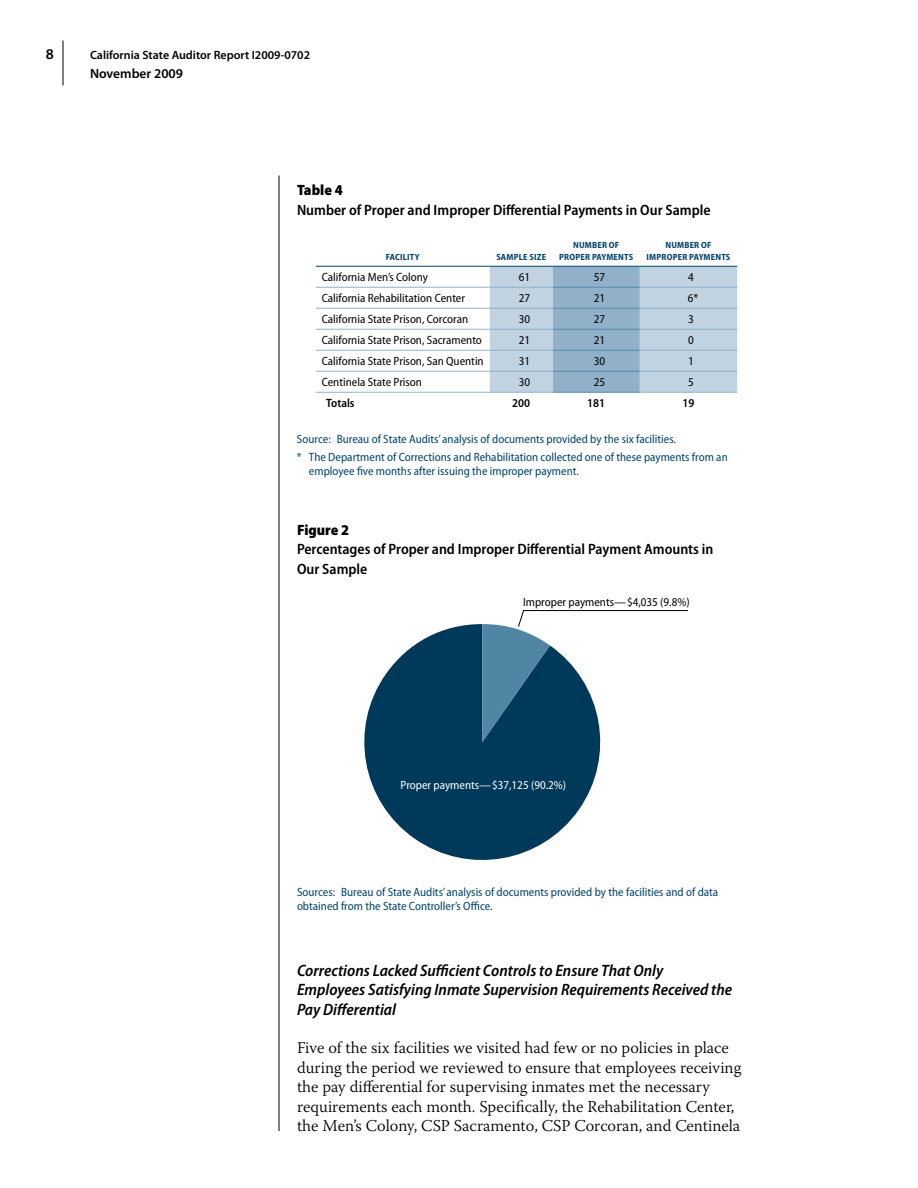
<style>
.page{position:relative;width:918px;height:1188px;background:#fff}
.page>*{position:absolute;margin:0;border:0;box-sizing:border-box;transform-origin:0 0}
.t1{font:300 16.5px/19.5px "Warnock Pro";color:#000}
.t2{font:italic 600 semi-condensed 16.5px/19.5px "Myriad Pro";color:#000}
.t3{font:600 semi-condensed 15px/19.5px "Myriad Pro";color:#000}
.t4{font:900 semi-condensed 15px "Myriad Pro";color:#000}
.t5{font:600 15px "Myriad Pro";color:#000}
.t6{font:600 13.5px "Myriad Pro";color:#000}
.t7{font:semi-condensed 12px/18px "Myriad Pro";color:#00446a}
.t8{font:semi-condensed 12px "Myriad Pro";color:#000}
.t9{font:600 12px "Myriad Pro";color:#000}
.t10{font:semi-condensed 12px "Myriad Pro";color:#fff}
.t11{font:600 semi-condensed 12px "Myriad Pro";color:#000}
.t12{font:700 semi-condensed 9px/12px "Myriad Pro";letter-spacing:.02em;color:#00446a;text-align:center}
</style>
<div class="page">
<hr style="left:279px;top:176px;width:1px;height:955px;background:#000">
<hr style="left:63px;top:40px;width:1px;height:46px;background:#000">
<svg style="left:490px;top:267px;width:247px;height:125px;background:#afc5d8"></svg>
<hr style="left:316px;top:287px;width:174px;height:1px;background:#91b1ca">
<hr style="left:316px;top:308px;width:174px;height:1px;background:#91b1ca">
<hr style="left:316px;top:329px;width:174px;height:1px;background:#91b1ca">
<hr style="left:316px;top:350px;width:174px;height:1px;background:#91b1ca">
<hr style="left:316px;top:371px;width:174px;height:1px;background:#91b1ca">
<hr style="left:316px;top:392px;width:174px;height:1px;background:#91b1ca">
<hr style="left:490px;top:287px;width:63px;height:1px;background:#91b1ca">
<hr style="left:640px;top:287px;width:97px;height:1px;background:#91b1ca">
<hr style="left:490px;top:308px;width:63px;height:1px;background:#91b1ca">
<hr style="left:640px;top:308px;width:97px;height:1px;background:#91b1ca">
<hr style="left:490px;top:329px;width:63px;height:1px;background:#91b1ca">
<hr style="left:640px;top:329px;width:97px;height:1px;background:#91b1ca">
<hr style="left:490px;top:350px;width:63px;height:1px;background:#91b1ca">
<hr style="left:640px;top:350px;width:97px;height:1px;background:#91b1ca">
<hr style="left:490px;top:371px;width:63px;height:1px;background:#91b1ca">
<hr style="left:640px;top:371px;width:97px;height:1px;background:#91b1ca">
<hr style="left:490px;top:392px;width:63px;height:1px;background:#91b1ca">
<hr style="left:640px;top:392px;width:97px;height:1px;background:#91b1ca">
<hr style="left:553px;top:287px;width:87px;height:1px;background:#578bac">
<hr style="left:553px;top:308px;width:87px;height:1px;background:#578bac">
<hr style="left:553px;top:329px;width:87px;height:1px;background:#578bac">
<hr style="left:553px;top:350px;width:87px;height:1px;background:#578bac">
<hr style="left:553px;top:371px;width:87px;height:1px;background:#578bac">
<hr style="left:553px;top:392px;width:87px;height:1px;background:#578bac">
<hr style="left:316px;top:266px;width:174px;height:1px;background:#00446a">
<hr style="left:490px;top:266px;width:63px;height:1px;background:#00446a">
<hr style="left:553px;top:266px;width:87px;height:1px;background:#00446a">
<hr style="left:640px;top:266px;width:97px;height:1px;background:#00446a">
<svg style="left:364px;top:624px;width:237px;height:236px;fill:#00395a"></svg>
<svg style="left:482px;top:610px;width:206px;height:132px"></svg>
<p class="t5" style="left:46px;top:44px;width:10px">8</p>
<p class="t9" style="left:90px;top:47px;width:222px">California State Auditor Report I2009-0702</p>
<p class="t6" style="left:90px;top:65px;width:95px">November 2009</p>
<p class="t4" style="left:297px;top:181px;width:47px">Table 4</p>
<p class="t3" style="left:297px;top:200px;width:415px">Number of Proper and Improper Differential Payments in Our Sample</p>
<p class="t12" style="left:386px;top:251px;width:35px">FACILITY</p>
<p class="t12" style="left:496px;top:251px;width:51px">SAMPLE SIZE</p>
<p class="t12" style="left:559px;top:239px;width:76px">NUMBER OF<br>PROPER PAYMENTS</p>
<p class="t12" style="left:647px;top:239px;width:85px">NUMBER OF<br>IMPROPER PAYMENTS</p>
<p class="t8" style="left:322px;top:271px;width:108px">California Men’s Colony</p>
<p class="t8" style="left:519px;top:271px;width:13px">61</p>
<p class="t8" style="left:594px;top:271px;width:13px">57</p>
<p class="t8" style="left:688px;top:271px;width:7px">4</p>
<p class="t8" style="left:322px;top:292px;width:145px">California Rehabilitation Center</p>
<p class="t8" style="left:519px;top:292px;width:13px">27</p>
<p class="t8" style="left:594px;top:292px;width:13px">21</p>
<p class="t8" style="left:688px;top:292px;width:12px">6*</p>
<p class="t8" style="left:322px;top:313px;width:148px">California State Prison, Corcoran</p>
<p class="t8" style="left:519px;top:313px;width:13px">30</p>
<p class="t8" style="left:594px;top:313px;width:13px">27</p>
<p class="t8" style="left:688px;top:313px;width:7px">3</p>
<p class="t8" style="left:322px;top:334px;width:162px">California State Prison, Sacramento</p>
<p class="t8" style="left:519px;top:334px;width:13px">21</p>
<p class="t8" style="left:594px;top:334px;width:13px">21</p>
<p class="t8" style="left:688px;top:334px;width:7px">0</p>
<p class="t8" style="left:322px;top:355px;width:164px">California State Prison, San Quentin</p>
<p class="t8" style="left:519px;top:355px;width:13px">31</p>
<p class="t8" style="left:594px;top:355px;width:13px">30</p>
<p class="t8" style="left:688px;top:355px;width:7px">1</p>
<p class="t8" style="left:322px;top:376px;width:102px">Centinela State Prison</p>
<p class="t8" style="left:519px;top:376px;width:13px">30</p>
<p class="t8" style="left:594px;top:376px;width:13px">25</p>
<p class="t8" style="left:688px;top:376px;width:7px">5</p>
<p class="t11" style="left:326px;top:397px;width:30px">Totals</p>
<p class="t11" style="left:512px;top:397px;width:19px">200</p>
<p class="t11" style="left:587px;top:397px;width:19px">181</p>
<p class="t11" style="left:683px;top:397px;width:13px">19</p>
<p class="t7" style="left:297px;top:430px;width:432px">Source: Bureau of State Audits’ analysis of documents provided by the six facilities.<br>* The Department of Corrections and Rehabilitation collected one of these payments from an</p>
<p class="t7" style="left:309px;top:462px;width:271px">employee five months after issuing the improper payment.</p>
<p class="t4" style="left:297px;top:521px;width:54px">Figure 2</p>
<p class="t3" style="left:297px;top:540px;width:418px">Percentages of Proper and Improper Differential Payment Amounts in<br>Our Sample</p>
<p class="t8" style="left:523px;top:595px;width:168px">Improper payments—$4,035 (9.8%)</p>
<p class="t10" style="left:401px;top:779px;width:167px">Proper payments—$37,125 (90.2%)</p>
<p class="t7" style="left:297px;top:886px;width:423px;line-height:13.5px">Sources: Bureau of State Audits’ analysis of documents provided by the facilities and of data obtained from the State Controller’s Office.</p>
<h1 class="t2" style="left:297px;top:961px;width:437px">Corrections Lacked Sufficient Controls to Ensure That Only<br>Employees Satisfying Inmate Supervision Requirements Received the<br>Pay Differential</h1>
<p class="t1" style="left:297px;top:1038px;width:446px">Five of the six facilities we visited had few or no policies in place during the period we reviewed to ensure that employees receiving the pay differential for supervising inmates met the necessary requirements each month. Specifically, the Rehabilitation Center, the Men’s Colony, CSP Sacramento, CSP Corcoran, and Centinela</p>
</div>
